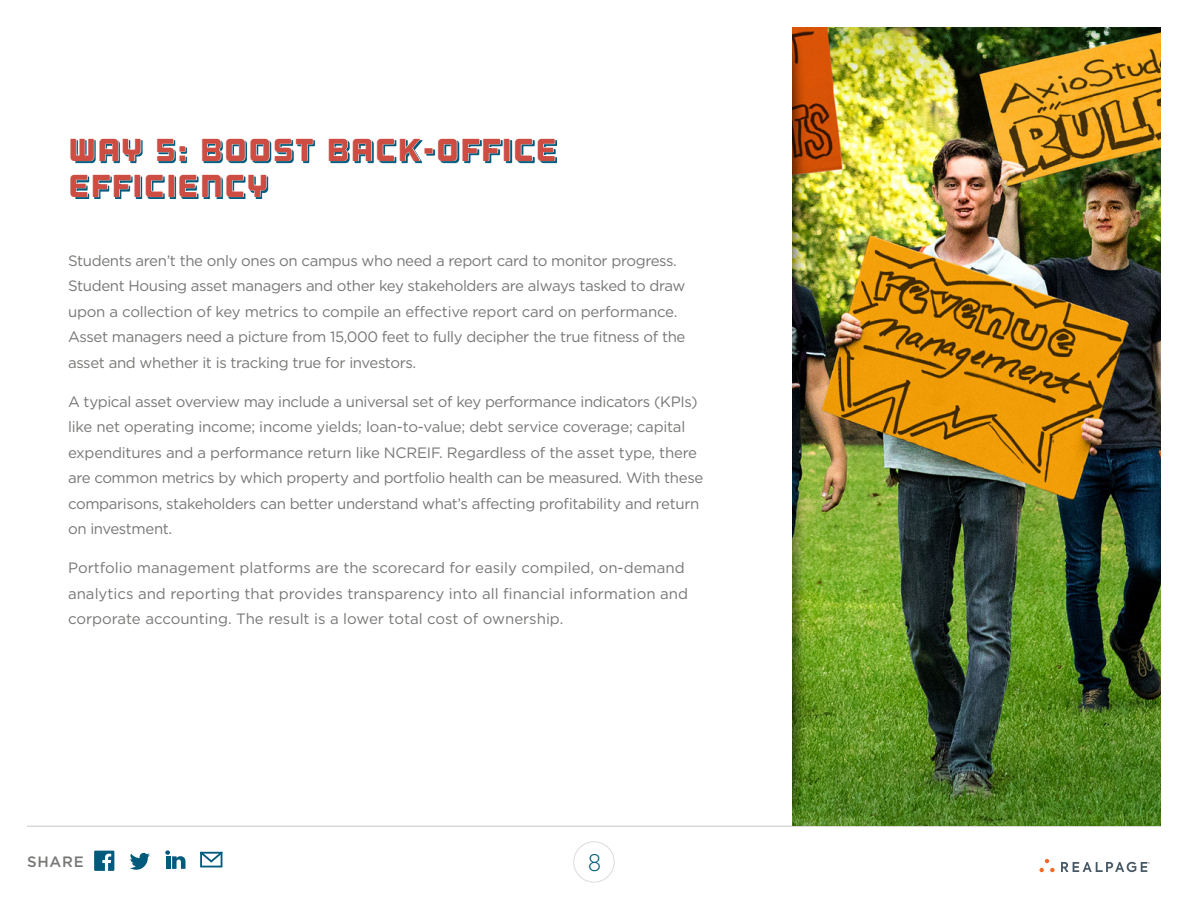
<style>
.page{position:relative;width:1188px;height:918px;background:#fff}
.page>*{position:absolute;margin:0;border:0;box-sizing:border-box;transform-origin:0 0}
.T1_center{font:31.5px/36px "Outage";letter-spacing:.025em;color:#cd4d42}
.t1{font:300 24px "Gotham Narrow";color:#005a7c}
.Main_Paragraph{font:15px/25.5px "Gotham";letter-spacing:-.025em;color:#777776}
.Main_Paragraph-2{font:15px/25.5px "Gotham";color:#777776}
.t2{font:500 15px "Gotham";letter-spacing:.05em;color:#777776}
</style>
<div class="page">
<svg style="left:165px;top:850px;width:21px;height:19px"></svg>
<svg style="left:94px;top:851px;width:20px;height:20px"></svg>
<svg style="left:130px;top:853px;width:20px;height:17px"></svg>
<svg style="left:200px;top:852px;width:23px;height:15px"></svg>
<svg style="left:573px;top:841px;width:42px;height:42px"></svg>
<hr style="left:27px;top:826px;width:1134px;height:1px;background:#d9d9d8">
<svg style="left:1039px;top:859px;width:16px;height:13px"></svg>
<svg style="left:1061px;top:862px;width:89px;height:10px"></svg>
<svg style="left:76px;top:140px;width:481px;height:59px"></svg>
<svg style="left:75px;top:140px;width:67px;height:22px"></svg>
<svg style="left:156px;top:140px;width:30px;height:21px"></svg>
<svg style="left:202px;top:140px;width:112px;height:22px"></svg>
<svg style="left:328px;top:140px;width:173px;height:22px"></svg>
<div style="left:504px;top:138px;width:6px;height:23px;border:1px solid #fff"></div>
<svg style="left:514px;top:140px;width:42px;height:22px"></svg>
<svg style="left:75px;top:174px;width:57px;height:24px"></svg>
<div style="left:134px;top:174px;width:7px;height:23px;border:1px solid #fff"></div>
<svg style="left:145px;top:174px;width:19px;height:24px"></svg>
<div style="left:168px;top:174px;width:6px;height:23px;border:1px solid #fff"></div>
<svg style="left:179px;top:174px;width:88px;height:24px"></svg>
<img style="left:792px;top:27px;width:369px;height:799px">
<p class="T1_center" style="left:68px;top:132px;width:491px">WAY 5: BOOST BACK-OFFICE<br>EFFICIENCY</p>
<p class="Main_Paragraph" style="left:68px;top:247px;width:619px">Students aren’t the only ones on campus who need a report card to monitor progress.<br>Student Housing asset managers and other key stakeholders are always tasked to draw upon a collection of key metrics to compile an effective report card on performance.<br>Asset managers need a picture from 15,000 feet to fully decipher the true fitness of the asset and whether it is tracking true for investors.</p>
<p class="Main_Paragraph" style="left:68px;top:388px;width:637px">A typical asset overview may include a universal set of key performance indicators (KPIs) like net operating income; income yields; loan-to-value; debt service coverage; capital expenditures and a performance return like NCREIF. Regardless of the asset type, there are common metrics by which property and portfolio health can be measured. With these comparisons, stakeholders can better understand what’s affecting profitability and return on investment.</p>
<p class="Main_Paragraph-2" style="left:68px;top:555px;width:621px">Portfolio management platforms are the scorecard for easily compiled, on-demand analytics and reporting that provides transparency into all financial information and corporate accounting. The result is a lower total cost of ownership.</p>
<p class="t2" style="left:27px;top:852px;width:58px">SHARE</p>
<h2 class="t1" style="left:588px;top:848px;width:14px">8</h2>
</div>
